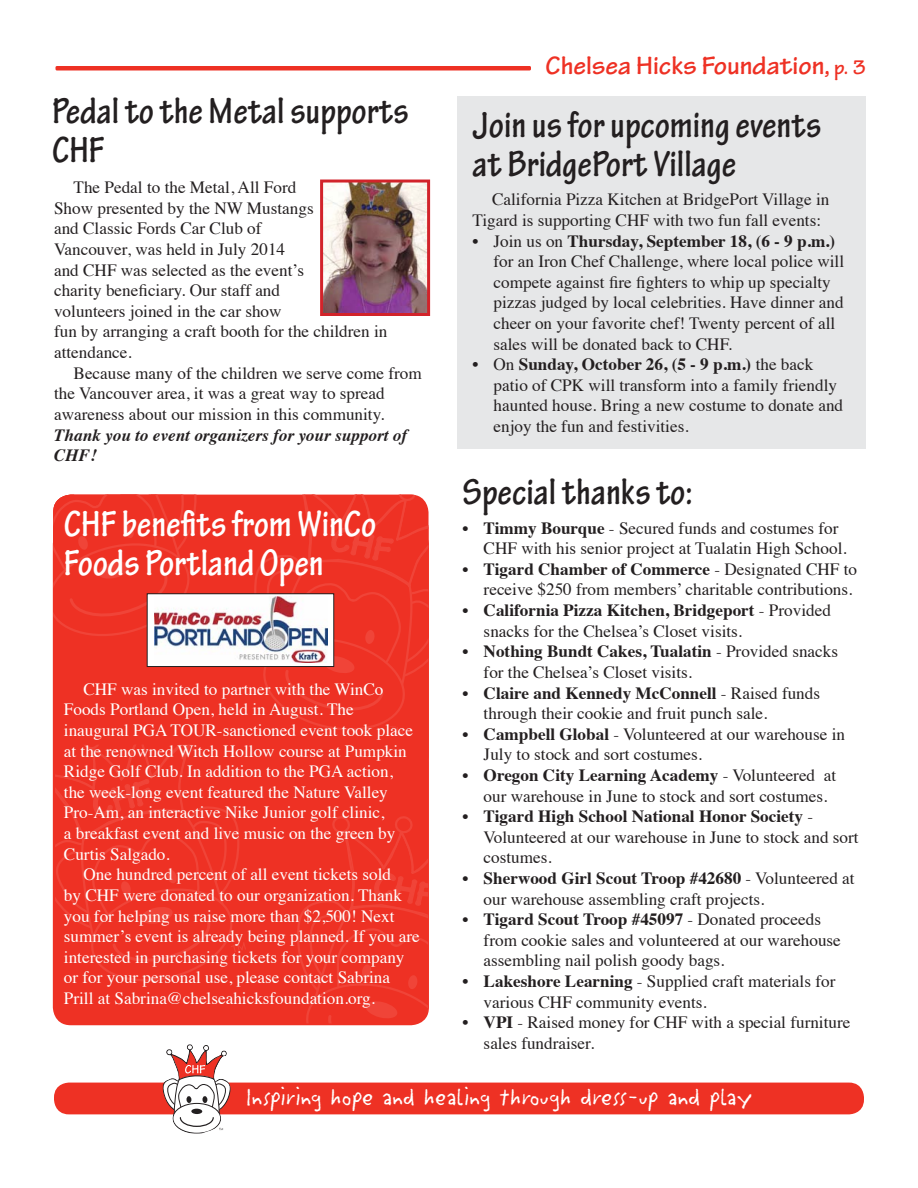
<style>
.page{position:relative;width:918px;height:1188px;background:#fff}
.page>*{position:absolute;margin:0;border:0;box-sizing:border-box;transform-origin:0 0}
.t1{font:700 condensed 39px/39px "Tekton Pro";color:#231f20}
.t2{font:700 condensed 39px/39px "Tekton Pro";color:#fff}
.t3{font:27px "Litterbox ICG";color:#fff}
.t4{font:700 27px "Tekton Pro";color:#ee3124}
.t5{font:17.1px/20.5px "Times";color:#231f20}
.t6{font:17.1px/20.5px "Times";color:#fff}
.t7{font:italic 700 17.1px/20.5px "Times";color:#231f20}
.s1{font-size:21px}
.s2{font-weight:700}
</style>
<div class="page">
<div style="left:53px;top:495px;width:376px;height:278px;background:#ee3124;border-radius:18px"></div>
<svg style="left:53px;top:495px;width:144px;height:149px"></svg>
<svg style="left:254px;top:495px;width:175px;height:240px"></svg>
<div style="left:55px;top:745px;width:373px;height:278px;background:#ee3124;border-radius:18px"></div>
<svg style="left:55px;top:745px;width:191px;height:236px"></svg>
<svg style="left:297px;top:816px;width:131px;height:207px"></svg>
<div style="left:458px;top:96px;width:408px;height:353px;background:#e6e7e8"></div>
<div style="left:54px;top:1083px;width:810px;height:31px;background:#ee3124;border-radius:15px"></div>
<div style="left:172px;top:1103px;width:49px;height:31px;border:1px solid #231f20;border-radius:50%"></div>
<svg style="left:163px;top:1044px;width:69px;height:86px"></svg>
<div style="left:56px;top:66px;width:475px;height:5px;background:#ee3124;border-radius:2px"></div>
<img style="left:324px;top:184px;width:102px;height:128px">
<div style="left:320px;top:180px;width:110px;height:136px;border:3px solid #d2232a"></div>
<div style="left:147px;top:594px;width:187px;height:73px;background:#fff"></div>
<img style="left:154px;top:597px;width:174px;height:65px">
<div style="left:147px;top:593px;width:187px;height:74px;border:1px solid #231f20"></div>
<h1 class="t1" style="left:52px;top:92px;width:358px">Pedal to the Metal supports<br>CHF</h1>
<p class="t5" style="left:54px;top:176px;width:335px;text-indent:19px">The Pedal to the Metal, All Ford<br>Show presented by the NW Mustangs<br>and Classic Fords Car Club of<br>Vancouver, was held in July 2014<br>and CHF was selected as the event’s<br>charity beneficiary. Our staff and<br>volunteers joined in the car show<br>fun by arranging a craft booth for the children in attendance.</p>
<p class="t5" style="left:54px;top:361px;width:369px;text-indent:19px">Because many of the children we serve come from the Vancouver area, it was a great way to spread awareness about our mission in this community.</p>
<p class="t7" style="left:54px;top:423px;width:355px">Thank you to event organizers for your support of<br>CHF!</p>
<h1 class="t2" style="left:64px;top:505px;width:314px">CHF benefits from WinCo<br>Foods Portland Open</h1>
<p class="t6" style="left:64px;top:677px;width:351px;text-indent:19px">CHF was invited to partner with the WinCo Foods Portland Open, held in August. The inaugural PGA TOUR-sanctioned event took place at the renowned Witch Hollow course at Pumpkin Ridge Golf Club. In addition to the PGA action, the week-long event featured the Nature Valley Pro-Am, an interactive Nike Junior golf clinic,<br>a breakfast event and live music on the green by Curtis Salgado.</p>
<p class="t6" style="left:64px;top:863px;width:357px;text-indent:19px">One hundred percent of all event tickets sold<br>by CHF were donated to our organization. Thank you for helping us raise more than $2,500! Next summer’s event is already being planned. If you are interested in purchasing tickets for your company or for your personal use, please contact Sabrina Prill at Sabrina@chelseahicksfoundation.org.</p>
<h2 class="t4" style="left:546px;top:49px;width:322px">Chelsea Hicks Foundation, <span class="s1">p. 3</span></h2>
<h1 class="t1" style="left:473px;top:106px;width:350px">Join us for upcoming events at BridgePort Village</h1>
<p class="t5" style="left:473px;top:188px;width:358px;text-indent:19px">California Pizza Kitchen at BridgePort Village in<br>Tigard is supporting CHF with two fun fall events:</p>
<p class="t5" style="left:494px;top:229px;width:352px;text-indent:-21px">• Join us on <span class="s2">Thursday, September 18, (6 - 9 p.m.) </span>for an Iron Chef Challenge, where local police will compete against fire fighters to whip up specialty pizzas judged by local celebrities. Have dinner and cheer on your favorite chef! Twenty percent of all sales will be donated back to CHF.</p>
<p class="t5" style="left:494px;top:353px;width:351px;text-indent:-21px">• On <span class="s2">Sunday, October 26, (5 - 9 p.m.)</span> the back patio of CPK will transform into a family friendly haunted house. Bring a new costume to donate and enjoy the fun and festivities.</p>
<h1 class="t1" style="left:463px;top:473px;width:232px">Special thanks to:</h1>
<p class="t5" style="left:484px;top:516px;width:365px;text-indent:-21px"><span class="s2">• Timmy Bourque</span> - Secured funds and costumes for<br>CHF with his senior project at Tualatin High School.</p>
<p class="t5" style="left:463px;top:557px;width:396px;text-align:right"><span class="s2">• Tigard Chamber of Commerce</span> - Designated CHF to receive $250 from members’ charitable contributions.</p>
<p class="t5" style="left:484px;top:599px;width:349px;text-indent:-21px"><span class="s2">• California Pizza Kitchen, Bridgeport</span> - Provided snacks for the Chelsea’s Closet visits.</p>
<p class="t5" style="left:484px;top:640px;width:356px;text-indent:-21px"><span class="s2">• Nothing Bundt Cakes, Tualatin</span> - Provided snacks for the Chelsea’s Closet visits.</p>
<p class="t5" style="left:484px;top:681px;width:338px;text-indent:-21px"><span class="s2">• Claire and Kennedy McConnell</span> - Raised funds through their cookie and fruit punch sale.</p>
<p class="t5" style="left:484px;top:722px;width:363px;text-indent:-21px"><span class="s2">• Campbell Global</span> - Volunteered at our warehouse in<br>July to stock and sort costumes.</p>
<p class="t5" style="left:484px;top:763px;width:354px;text-indent:-21px"><span class="s2">• Oregon City Learning Academy</span> - Volunteered at our warehouse in June to stock and sort costumes.</p>
<p class="t5" style="left:484px;top:805px;width:377px;text-indent:-21px"><span class="s2">• Tigard High School National Honor Society</span> -<br>Volunteered at our warehouse in June to stock and sort costumes.</p>
<p class="t5" style="left:484px;top:867px;width:373px;text-indent:-21px"><span class="s2">• Sherwood Girl Scout Troop #42680</span> - Volunteered at our warehouse assembling craft projects.</p>
<p class="t5" style="left:484px;top:908px;width:359px;text-indent:-21px"><span class="s2">• Tigard Scout Troop #45097</span> - Donated proceeds from cookie sales and volunteered at our warehouse assembling nail polish goody bags.</p>
<p class="t5" style="left:484px;top:970px;width:353px;text-indent:-21px">• <span class="s2">Lakeshore Learning</span> - Supplied craft materials for various CHF community events.</p>
<p class="t5" style="left:484px;top:1011px;width:368px;text-indent:-21px">• <span class="s2">VPI</span> - Raised money for CHF with a special furniture sales fundraiser.</p>
<h2 class="t3" style="left:246px;top:1079px;width:508px">Inspiring hope and healing through dress-up and play</h2>
</div>
